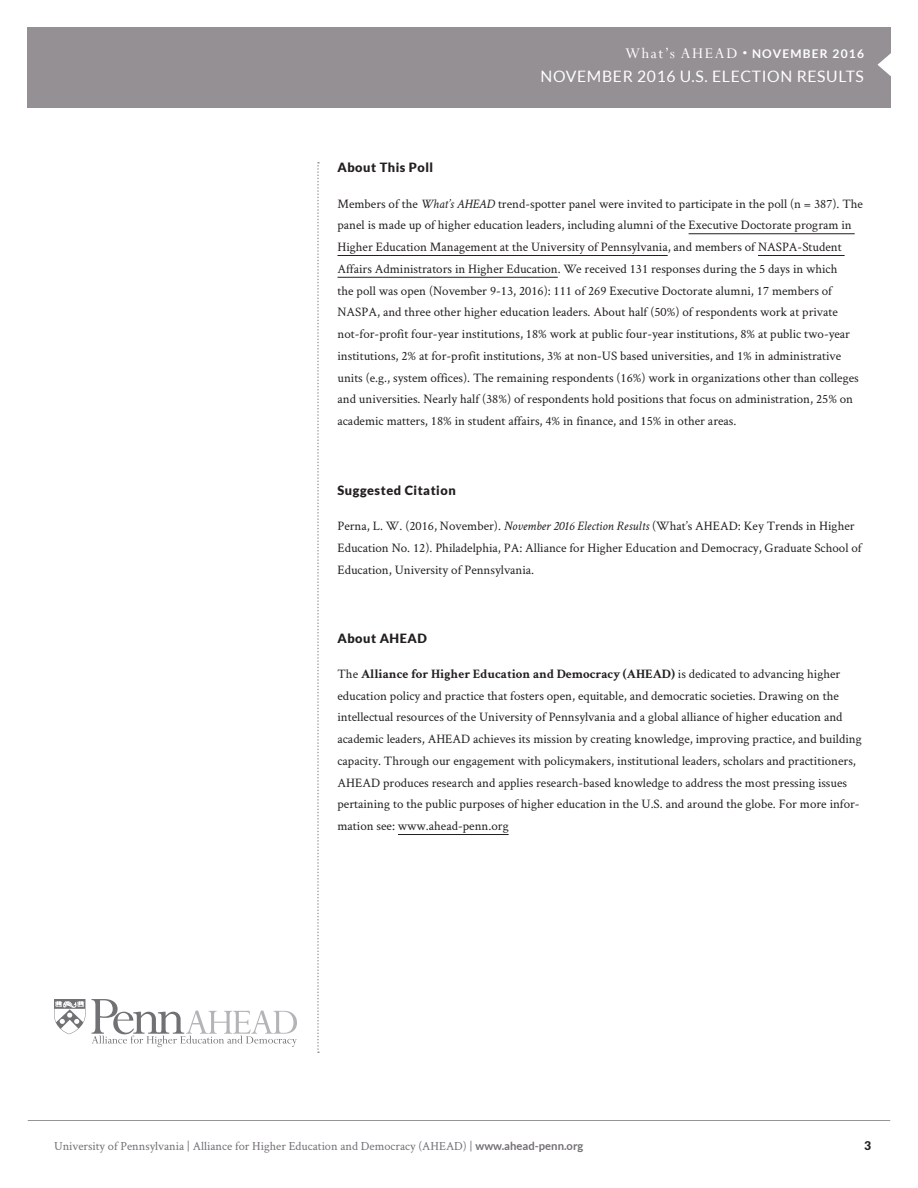
<style>
.page{position:relative;width:918px;height:1188px;background:#fff}
.page>*{position:absolute;margin:0;border:0;box-sizing:border-box;transform-origin:0 0}
.t1{font:15.75px "Lato";letter-spacing:.04em;color:#fff}
.BODY{font:12.9px/21.8px "Crimson Text";color:#231f20}
.BODY-2{font:900 12.75px "Lato";letter-spacing:.04em;color:#231f20}
.t2{font:12.3px "Crimson Text";color:#736f75}
.t3{font:700 12px "Lato";letter-spacing:.1em;color:#fff}
.t4{font:900 12px "Lato";color:#231f20}
.s1{font-family:"Perpetua";font-weight:400;font-size:16.5px}
.s2{font-style:italic}
.s3{font-weight:700}
.s4{font-family:"Lato";font-weight:700;font-size:11.25px}
</style>
<div class="page">
<hr style="left:28px;top:1120px;width:862px;height:1px;background:#939598">
<svg style="left:317px;top:162px;width:2px;height:891px"></svg>
<svg style="left:92px;top:999px;width:205px;height:48px"></svg>
<svg style="left:54px;top:999px;width:31px;height:35px"></svg>
<hr style="left:689px;top:233px;width:166px;height:1px;background:#231f20">
<hr style="left:338px;top:255px;width:330px;height:1px;background:#231f20">
<hr style="left:758px;top:255px;width:87px;height:1px;background:#231f20">
<hr style="left:338px;top:277px;width:220px;height:1px;background:#231f20">
<hr style="left:398px;top:834px;width:111px;height:1px;background:#231f20">
<div style="left:27px;top:27px;width:864px;height:81px;background:#959094"></div>
<svg style="left:878px;top:53px;width:13px;height:23px"></svg>
<p class="t3" style="left:625px;top:47px;width:240px"><span class="s1">What’s AHEAD</span> <sup>•</sup> NOVEMBER 2016</p>
<p class="t1" style="left:541px;top:68px;width:325px">NOVEMBER 2016 U.S. ELECTION RESULTS</p>
<p class="BODY-2" style="left:338px;top:160px;width:97px">About This Poll</p>
<p class="BODY" style="left:338px;top:192px;width:527px">Members of the <span class="s2">What’s AHEAD</span> trend-spotter panel were invited to participate in the poll (n = 387). The panel is made up of higher education leaders, including alumni of the Executive Doctorate program in Higher Education Management at the University of Pennsylvania, and members of NASPA-Student Affairs Administrators in Higher Education. We received 131 responses during the 5 days in which<br>the poll was open (November 9-13, 2016): 111 of 269 Executive Doctorate alumni, 17 members of NASPA, and three other higher education leaders. About half (50%) of respondents work at private not-for-profit four-year institutions, 18% work at public four-year institutions, 8% at public two-year institutions, 2% at for-profit institutions, 3% at non-US based universities, and 1% in administrative units (e.g., system offices). The remaining respondents (16%) work in organizations other than colleges and universities. Nearly half (38%) of respondents hold positions that focus on administration, 25% on academic matters, 18% in student affairs, 4% in finance, and 15% in other areas.</p>
<p class="BODY-2" style="left:338px;top:483px;width:120px">Suggested Citation</p>
<p class="BODY" style="left:338px;top:515px;width:526px">Perna, L. W. (2016, November). <span class="s2">November 2016 Election Results</span> (What’s AHEAD: Key Trends in Higher<br>Education No. 12). Philadelphia, PA: Alliance for Higher Education and Democracy, Graduate School of<br>Education, University of Pennsylvania.</p>
<p class="BODY-2" style="left:338px;top:630px;width:91px">About AHEAD</p>
<p class="BODY" style="left:338px;top:662px;width:526px">The <span class="s3">Alliance for Higher Education and Democracy (AHEAD)</span> is dedicated to advancing higher education policy and practice that fosters open, equitable, and democratic societies. Drawing on the intellectual resources of the University of Pennsylvania and a global alliance of higher education and academic leaders, AHEAD achieves its mission by creating knowledge, improving practice, and building capacity. Through our engagement with policymakers, institutional leaders, scholars and practitioners, AHEAD produces research and applies research-based knowledge to address the most pressing issues pertaining to the public purposes of higher education in the U.S. and around the globe. For more infor&shy;mation see: www.ahead-penn.org</p>
<p class="t2" style="left:54px;top:1138px;width:531px">University of Pennsylvania | Alliance for Higher Education and Democracy (AHEAD) | <span class="s4">www.ahead-penn.org</span></p>
<p class="t4" style="left:864px;top:1139px;width:8px">3</p>
</div>
